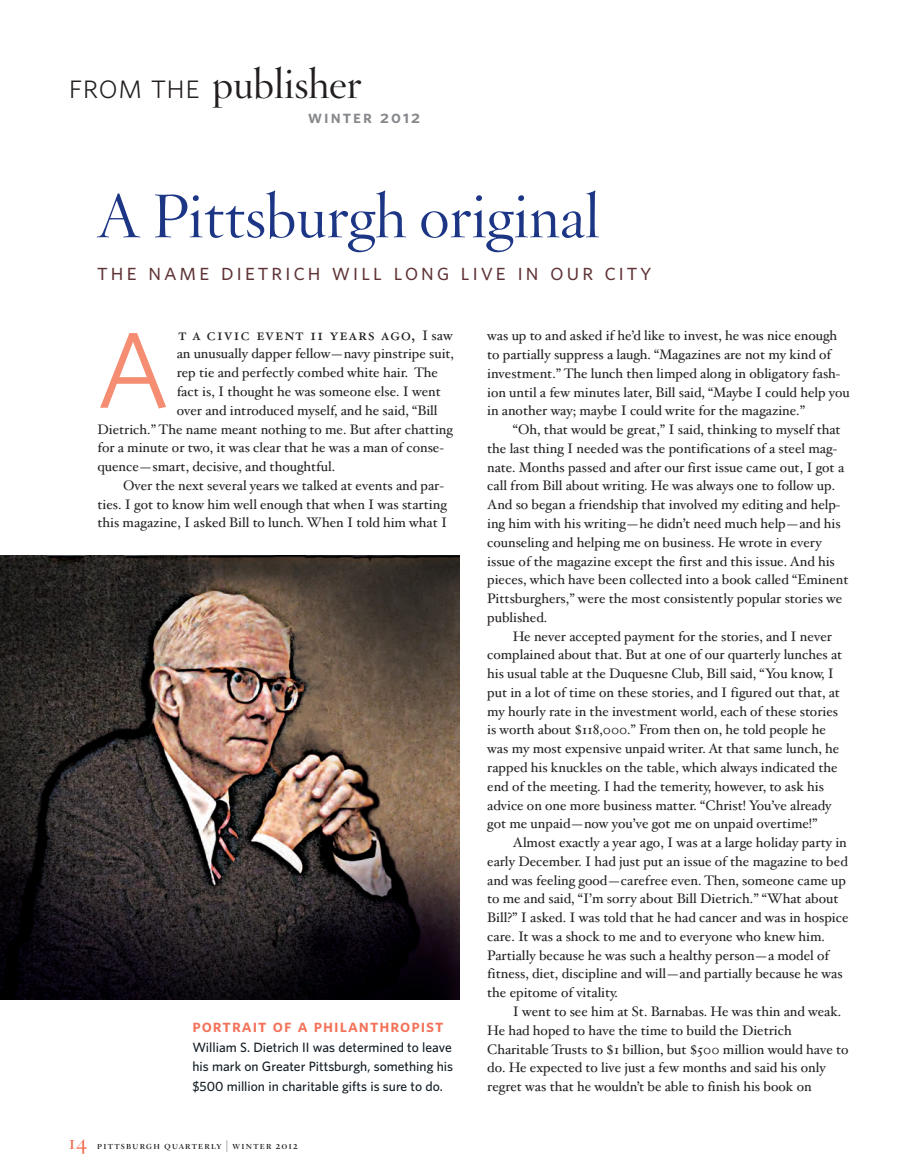
<style>
.page{position:relative;width:917px;height:1174px;background:#fff}
.page>*{position:absolute;margin:0;border:0;box-sizing:border-box;transform-origin:0 0}
.t1{font:107.55px "Whitney Book SC";color:#f58d72}
.t2{font:60px "Hoefler Titling HTF Lt Roman";color:#1c3685}
.t3{font:40.5px "Hoefler Titling HTF Lt Roman";color:#231f20}
.t4{font:24px "Whitney Book SC";letter-spacing:.11em;color:#603336}
.t5{font:18px "Whitney Semibold SC";letter-spacing:.055em;color:#f37259}
.t6{font:18px "Whitney Semibold SC";letter-spacing:.11em;color:#86888c}
.t7{font:16.5px "Hoefler Text Roman Small Caps";letter-spacing:.06em;color:#231f20}
.t8{font:13.8px "Hoefler Text";color:#231f20}
.t9{font:500 13.5px/19.5px "Whitney";color:#121d24;text-align:justify}
.t10{font:11.25px "Hoefler Titling HTF Sm SC";letter-spacing:.065em;color:#231f20}
.s1{font-family:"Whitney Light SC";font-size:34.5px}
.s2{font-family:"Hoefler Text";font-size:13.8px}
.s3{font-family:"Hoefler Titling HTF Lt Roman";font-size:21px;color:#f26648}
.s4{font-family:"Hoefler Titling HTF Sm Roman"}
</style>
<div class="page">
<img style="left:0;top:555px;width:459px;height:444px">
<p class="t3" style="left:68px;top:61px;width:294px"><span class="s1">from the</span> publisher</p>
<p class="t6" style="left:308px;top:106px;width:113px">winter 2012</p>
<p class="t2" style="left:98px;top:181px;width:503px">A Pittsburgh original</p>
<p class="t4" style="left:97px;top:257px;width:555px">the name dietrich will long live in our city</p>
<p class="t7" style="left:178px;top:324px;width:276px">t a civic event 11 years ago, <span class="s2">I saw</span></p>
<p class="t8" style="left:177px;top:345px;width:279px">an unusually dapper fellow—navy pinstripe suit,</p>
<p class="t8" style="left:177px;top:364px;width:263px">rep tie and perfectly combed white hair. The</p>
<p class="t8" style="left:177px;top:383px;width:265px">fact is, I thought he was someone else. I went</p>
<p class="t8" style="left:177px;top:402px;width:262px">over and introduced myself, and he said, “Bill</p>
<p class="t8" style="left:97px;top:420px;width:357px">Dietrich.” The name meant nothing to me. But after chatting</p>
<p class="t8" style="left:97px;top:439px;width:348px">for a minute or two, it was clear that he was a man of conse-</p>
<p class="t8" style="left:97px;top:458px;width:239px">quence—smart, decisive, and thoughtful.</p>
<p class="t8" style="left:123px;top:477px;width:322px">Over the next several years we talked at events and par-</p>
<p class="t8" style="left:97px;top:495px;width:351px">ties. I got to know him well enough that when I was starting</p>
<p class="t8" style="left:97px;top:514px;width:351px">this magazine, I asked Bill to lunch. When I told him what I</p>
<p class="t1" style="left:96px;top:307px;width:76px">A</p>
<p class="t5" style="left:192px;top:1015px;width:252px">portrait of a philanthropist</p>
<p class="t9" style="left:192px;top:1036px;width:262px">William S. Dietrich II was determined to leave his mark on Greater Pittsburgh, something his $500 million in charitable gifts is sure to do.</p>
<p class="t10" style="left:68px;top:1138px;width:231px"><span class="s3">14</span> pittsburgh quarterly | winter <span class="s4">2012</span></p>
<p class="t8" style="left:487px;top:327px;width:351px">was up to and asked if he’d like to invest, he was nice enough</p>
<p class="t8" style="left:487px;top:346px;width:345px">to partially suppress a laugh. “Magazines are not my kind of</p>
<p class="t8" style="left:487px;top:365px;width:354px">investment.” The lunch then limped along in obligatory fash-</p>
<p class="t8" style="left:487px;top:384px;width:364px">ion until a few minutes later, Bill said, “Maybe I could help you</p>
<p class="t8" style="left:487px;top:402px;width:319px">in another way; maybe I could write for the magazine.”</p>
<p class="t8" style="left:512px;top:421px;width:329px">“Oh, that would be great,” I said, thinking to myself that</p>
<p class="t8" style="left:487px;top:440px;width:351px">the last thing I needed was the pontifications of a steel mag-</p>
<p class="t8" style="left:487px;top:459px;width:358px">nate. Months passed and after our first issue came out, I got a</p>
<p class="t8" style="left:487px;top:477px;width:349px">call from Bill about writing. He was always one to follow up.</p>
<p class="t8" style="left:487px;top:496px;width:354px">And so began a friendship that involved my editing and help-</p>
<p class="t8" style="left:487px;top:515px;width:355px">ing him with his writing—he didn’t need much help—and his</p>
<p class="t8" style="left:487px;top:534px;width:336px">counseling and helping me on business. He wrote in every</p>
<p class="t8" style="left:487px;top:552px;width:349px">issue of the magazine except the first and this issue. And his</p>
<p class="t8" style="left:487px;top:571px;width:362px">pieces, which have been collected into a book called “Eminent</p>
<p class="t8" style="left:487px;top:590px;width:356px">Pittsburghers,” were the most consistently popular stories we</p>
<p class="t8" style="left:487px;top:609px;width:62px">published.</p>
<p class="t8" style="left:512px;top:627px;width:320px">He never accepted payment for the stories, and I never</p>
<p class="t8" style="left:487px;top:646px;width:356px">complained about that. But at one of our quarterly lunches at</p>
<p class="t8" style="left:487px;top:665px;width:348px">his usual table at the Duquesne Club, Bill said, “You know, I</p>
<p class="t8" style="left:487px;top:684px;width:354px">put in a lot of time on these stories, and I figured out that, at</p>
<p class="t8" style="left:487px;top:702px;width:352px">my hourly rate in the investment world, each of these stories</p>
<p class="t8" style="left:487px;top:721px;width:340px">is worth about $118,000.” From then on, he told people he</p>
<p class="t8" style="left:487px;top:740px;width:353px">was my most expensive unpaid writer. At that same lunch, he</p>
<p class="t8" style="left:487px;top:759px;width:351px">rapped his knuckles on the table, which always indicated the</p>
<p class="t8" style="left:487px;top:777px;width:338px">end of the meeting. I had the temerity, however, to ask his</p>
<p class="t8" style="left:487px;top:796px;width:346px">advice on one more business matter. “Christ! You’ve already</p>
<p class="t8" style="left:487px;top:815px;width:332px">got me unpaid—now you’ve got me on unpaid overtime!”</p>
<p class="t8" style="left:512px;top:834px;width:335px">Almost exactly a year ago, I was at a large holiday party in</p>
<p class="t8" style="left:487px;top:852px;width:362px">early December. I had just put an issue of the magazine to bed</p>
<p class="t8" style="left:487px;top:871px;width:360px">and was feeling good—carefree even. Then, someone came up</p>
<p class="t8" style="left:487px;top:890px;width:352px">to me and said, “I’m sorry about Bill Dietrich.” “What about</p>
<p class="t8" style="left:487px;top:909px;width:362px">Bill?” I asked. I was told that he had cancer and was in hospice</p>
<p class="t8" style="left:487px;top:927px;width:339px">care. It was a shock to me and to everyone who knew him.</p>
<p class="t8" style="left:487px;top:946px;width:343px">Partially because he was such a healthy person—a model of</p>
<p class="t8" style="left:487px;top:965px;width:357px">fitness, diet, discipline and will—and partially because he was</p>
<p class="t8" style="left:487px;top:984px;width:132px">the epitome of vitality.</p>
<p class="t8" style="left:512px;top:1002px;width:330px">I went to see him at St. Barnabas. He was thin and weak.</p>
<p class="t8" style="left:487px;top:1021px;width:306px">He had hoped to have the time to build the Dietrich</p>
<p class="t8" style="left:487px;top:1040px;width:362px">Charitable Trusts to $1 billion, but $500 million would have to</p>
<p class="t8" style="left:487px;top:1059px;width:340px">do. He expected to live just a few months and said his only</p>
<p class="t8" style="left:487px;top:1077px;width:326px">regret was that he wouldn’t be able to finish his book on</p>
</div>
